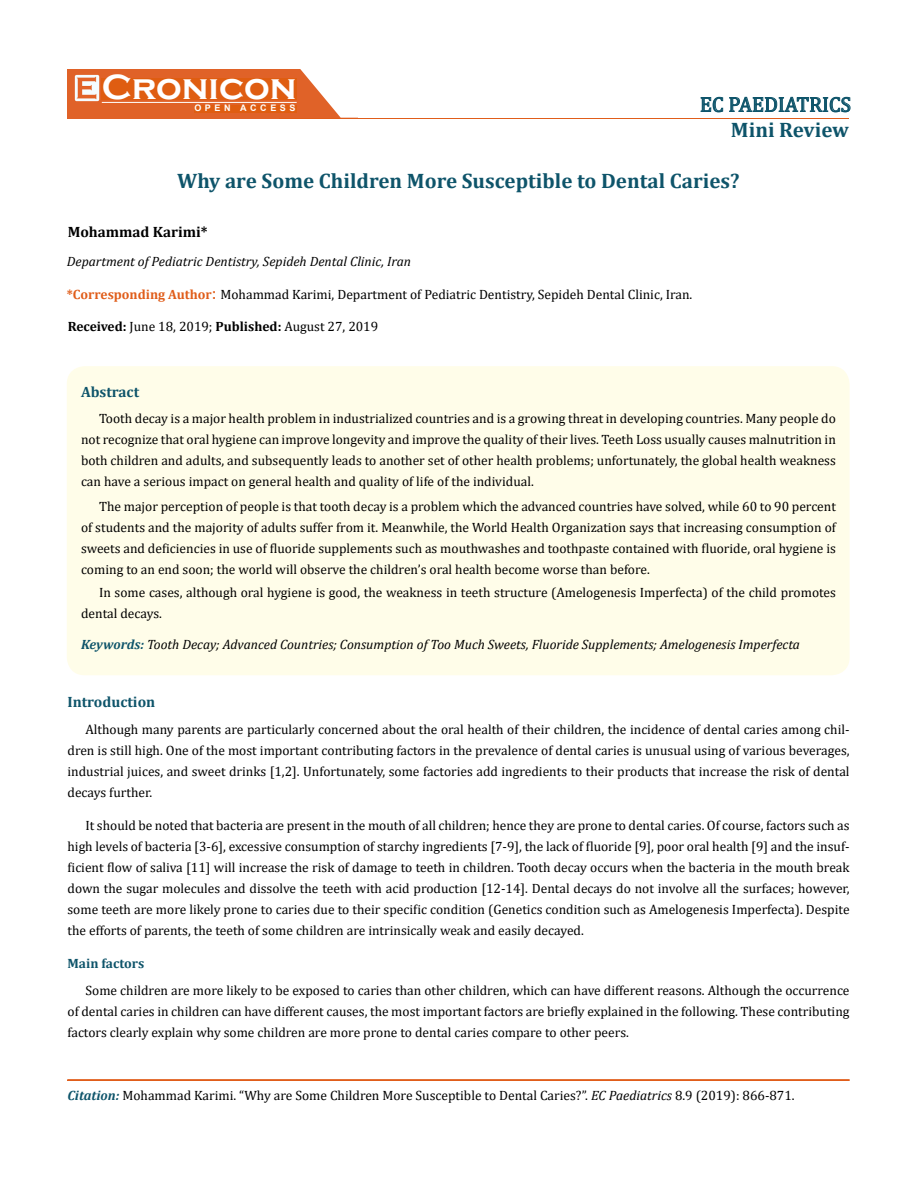
<style>
.page{position:relative;width:917px;height:1190px;background:#fff}
.page>*{position:absolute;margin:0;border:0;box-sizing:border-box;transform-origin:0 0}
.t1{font:700 36px "Copperplate Gothic";color:#fff}
.t2{font:700 21px "Cambria";color:#0e546a}
.t3{font:21px "Cambria";color:#0e546a}
.t4{font:700 15px "Cambria";color:#0e546a}
.t5{font:700 15px "Cambria";color:#000}
.t6{font:13.5px/21px "Cambria";color:#000;text-align:justify}
.t7{font:italic 13.5px "Cambria";color:#000}
.t8{font:700 13.5px "Cambria";color:#0e546a}
.t9{font:700 9px "Arial";letter-spacing:.4em;color:#fff}
.s1{font-weight:700;color:#e05d1a}
.s2{font-size:18px;color:#e05d1a}
.s3{font-weight:700}
.s4{font-weight:700;color:#0e546a}
.s5{font-weight:700;font-style:italic;color:#0e546a}
.s6{font-style:italic}
</style>
<div class="page">
<div style="left:67px;top:70px;width:290px;height:49px;background:#e06228"></div>
<svg style="left:300px;top:69px;width:58px;height:49px"></svg>
<img style="left:75px;top:75px;width:24px;height:26px">
<div style="left:102px;top:79px;width:195px;height:21px;background:#df5d11"></div>
<div style="left:194px;top:105px;width:103px;height:7px;background:#df5d11"></div>
<svg style="left:700px;top:97px;width:23px;height:15px"></svg>
<svg style="left:729px;top:97px;width:121px;height:15px"></svg>
<hr style="left:102px;top:102px;width:194px;height:1px;background:#fff">
<hr style="left:279px;top:118px;width:569px;height:1px;background:#e05d1a">
<hr style="left:67px;top:1080px;width:782px;height:1px;background:#e05d1a">
<div style="left:67px;top:1079px;width:782px;height:1px;border:1px solid #e05d1a"></div>
<div style="left:67px;top:366px;width:782px;height:309px;background:#fffde9;border-radius:18px"></div>
<h1 class="t1" style="left:102px;top:68px;width:196px">Cronicon</h1>
<p class="t9" style="left:194px;top:102px;width:103px">OPEN ACCESS</p>
<h2 class="t3" style="left:700px;top:92px;width:153px">EC PAEDIATRICS</h2>
<h2 class="t2" style="left:731px;top:115px;width:120px">Mini Review</h2>
<h2 class="t2" style="left:177px;top:166px;width:564px">Why are Some Children More Susceptible to Dental Caries?</h2>
<p class="t5" style="left:68px;top:221px;width:142px">Mohammad Karimi*</p>
<p class="t7" style="left:67px;top:251px;width:346px">Department of Pediatric Dentistry, Sepideh Dental Clinic, Iran</p>
<p class="t6" style="left:67px;top:283px;width:627px"><span class="s1">*Corresponding Author</span><span class="s2">:</span> Mohammad Karimi, Department of Pediatric Dentistry, Sepideh Dental Clinic, Iran.</p>
<p class="t6" style="left:68px;top:316px;width:312px"><span class="s3">Received:</span> June 18, 2019; <span class="s3">Published:</span> August 27, 2019</p>
<p class="t4" style="left:81px;top:381px;width:60px">Abstract</p>
<p class="t6" style="left:81px;top:408px;width:756px;text-indent:18px">Tooth decay is a major health problem in industrialized countries and is a growing threat in developing countries. Many people do not recognize that oral hygiene can improve longevity and improve the quality of their lives. Teeth Loss usually causes malnutrition in both children and adults, and subsequently leads to another set of other health problems; unfortunately, the global health weakness can have a serious impact on general health and quality of life of the individual.</p>
<p class="t6" style="left:81px;top:495px;width:756px;text-indent:18px">The major perception of people is that tooth decay is a problem which the advanced countries have solved, while 60 to 90 percent of students and the majority of adults suffer from it. Meanwhile, the World Health Organization says that increasing consumption of sweets and deficiencies in use of fluoride supplements such as mouthwashes and toothpaste contained with fluoride, oral hygiene is coming to an end soon; the world will observe the children’s oral health become worse than before.</p>
<p class="t6" style="left:81px;top:582px;width:756px;text-indent:18px">In some cases, although oral hygiene is good, the weakness in teeth structure (Amelogenesis Imperfecta) of the child promotes dental decays.</p>
<p class="t7" style="left:81px;top:635px;width:720px"><span class="s4">Keywords:</span> Tooth Decay; Advanced Countries; Consumption of Too Much Sweets, Fluoride Supplements; Amelogenesis Imperfecta</p>
<p class="t4" style="left:67px;top:691px;width:89px">Introduction</p>
<p class="t6" style="left:67px;top:719px;width:783px;text-indent:18px">Although many parents are particularly concerned about the oral health of their children, the incidence of dental caries among chil&shy;dren is still high. One of the most important contributing factors in the prevalence of dental caries is unusual using of various beverages, industrial juices, and sweet drinks [1,2]. Unfortunately, some factories add ingredients to their products that increase the risk of dental decays further.</p>
<p class="t6" style="left:67px;top:815px;width:783px;text-indent:18px">It should be noted that bacteria are present in the mouth of all children; hence they are prone to dental caries. Of course, factors such as high levels of bacteria [3-6], excessive consumption of starchy ingredients [7-9], the lack of fluoride [9], poor oral health [9] and the insuf&shy;ficient flow of saliva [11] will increase the risk of damage to teeth in children. Tooth decay occurs when the bacteria in the mouth break down the sugar molecules and dissolve the teeth with acid production [12-14]. Dental decays do not involve all the surfaces; however, some teeth are more likely prone to caries due to their specific condition (Genetics condition such as Amelogenesis Imperfecta). Despite the efforts of parents, the teeth of some children are intrinsically weak and easily decayed.</p>
<p class="t8" style="left:67px;top:954px;width:78px">Main factors</p>
<p class="t6" style="left:67px;top:980px;width:783px;text-indent:18px">Some children are more likely to be exposed to caries than other children, which can have different reasons. Although the occurrence of dental caries in children can have different causes, the most important factors are briefly explained in the following. These contributing factors clearly explain why some children are more prone to dental caries compare to other peers.</p>
<p class="t6" style="left:67px;top:1084px;width:728px"><span class="s5">Citation:</span> Mohammad Karimi. “Why are Some Children More Susceptible to Dental Caries?”. <span class="s6">EC Paediatrics</span> 8.9 (2019): 866-871.</p>
</div>
